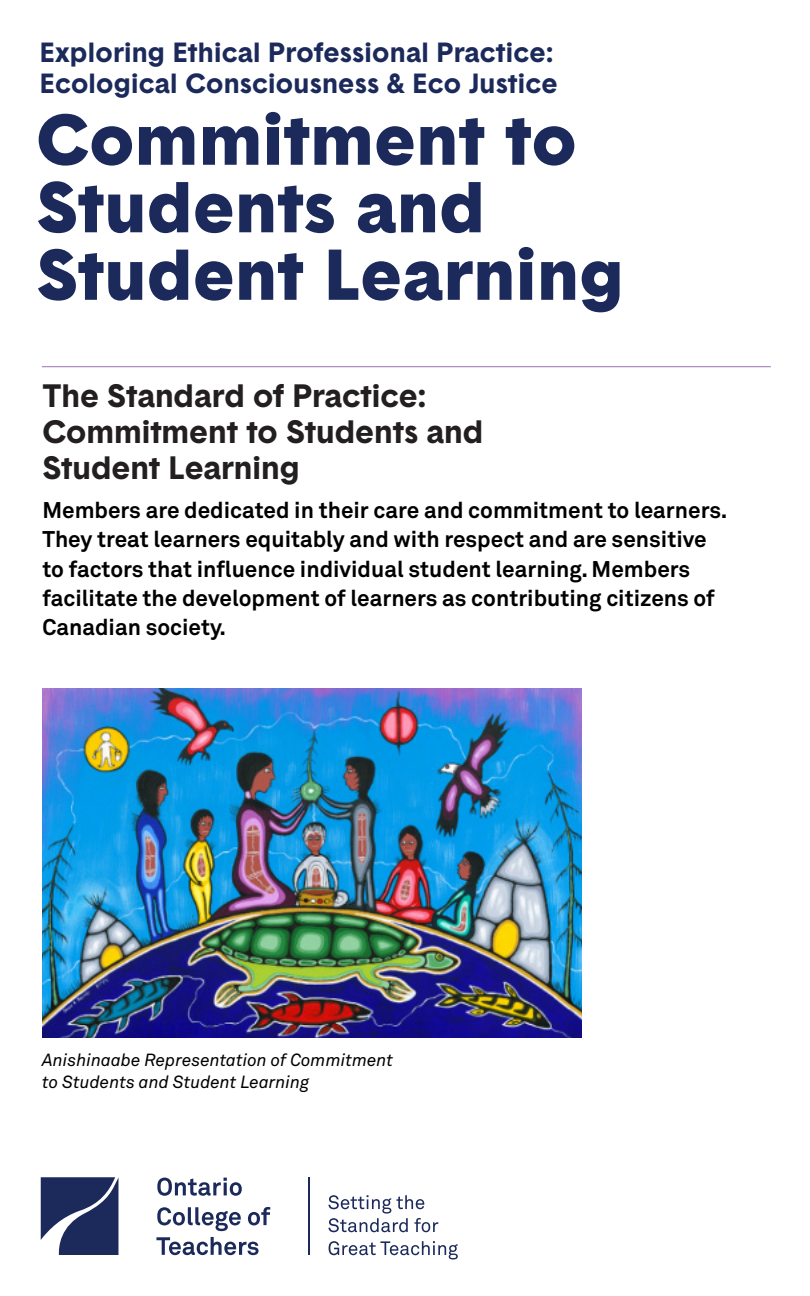
<style>
.page{position:relative;width:810px;height:1296px;background:#fff}
.page>*{position:absolute;margin:0;border:0;box-sizing:border-box;transform-origin:0 0}
.t1{font:900 69.75px/67.5px "Basetica";letter-spacing:.01em;color:#1b2a5b}
.t2{font:700 31.5px/36px "Basetica";color:#231f20}
.exploring{font:700 27px/31.5px "Basetica";letter-spacing:.01em;color:#1b2a5b}
.Intro_para{font:700 22.5px/29.2px "Akkurat Pro";color:#000}
.signature{font:italic 17.55px/21.4px "Akkurat Pro";color:#000}
</style>
<div class="page">
<hr style="left:42px;top:366px;width:729px;height:1px;background:#a681ba">
<img style="left:42px;top:688px;width:539px;height:349px">
<svg style="left:41px;top:1177px;width:77px;height:78px;background:#3c4973"></svg>
<svg style="left:157px;top:1178px;width:85px;height:18px"></svg>
<svg style="left:157px;top:1207px;width:84px;height:24px"></svg>
<svg style="left:248px;top:1207px;width:22px;height:18px"></svg>
<svg style="left:156px;top:1237px;width:103px;height:18px"></svg>
<svg style="left:328px;top:1195px;width:110px;height:37px"></svg>
<svg style="left:329px;top:1241px;width:129px;height:19px"></svg>
<hr style="left:308px;top:1177px;width:2px;height:78px;background:#1b2a5b">
<h1 class="exploring" style="left:40px;top:36px;width:519px">Exploring Ethical Professional Practice:<br>Ecological Consciousness &amp; Eco Justice</h1>
<h2 class="t1" style="left:36px;top:104px;width:589px">Commitment to<br>Students and<br>Student Learning</h2>
<h3 class="t2" style="left:42px;top:377px;width:442px">The Standard of Practice:<br>Commitment to Students and<br>Student Learning</h3>
<p class="Intro_para" style="left:42px;top:495px;width:687px">Members are dedicated in their care and commitment to learners.<br>They treat learners equitably and with respect and are sensitive to factors that influence individual student learning. Members facilitate the development of learners as contributing citizens of Canadian society.</p>
<p class="signature" style="left:42px;top:1049px;width:353px">Anishinaabe Representation of Commitment to Students and Student Learning</p>
</div>
